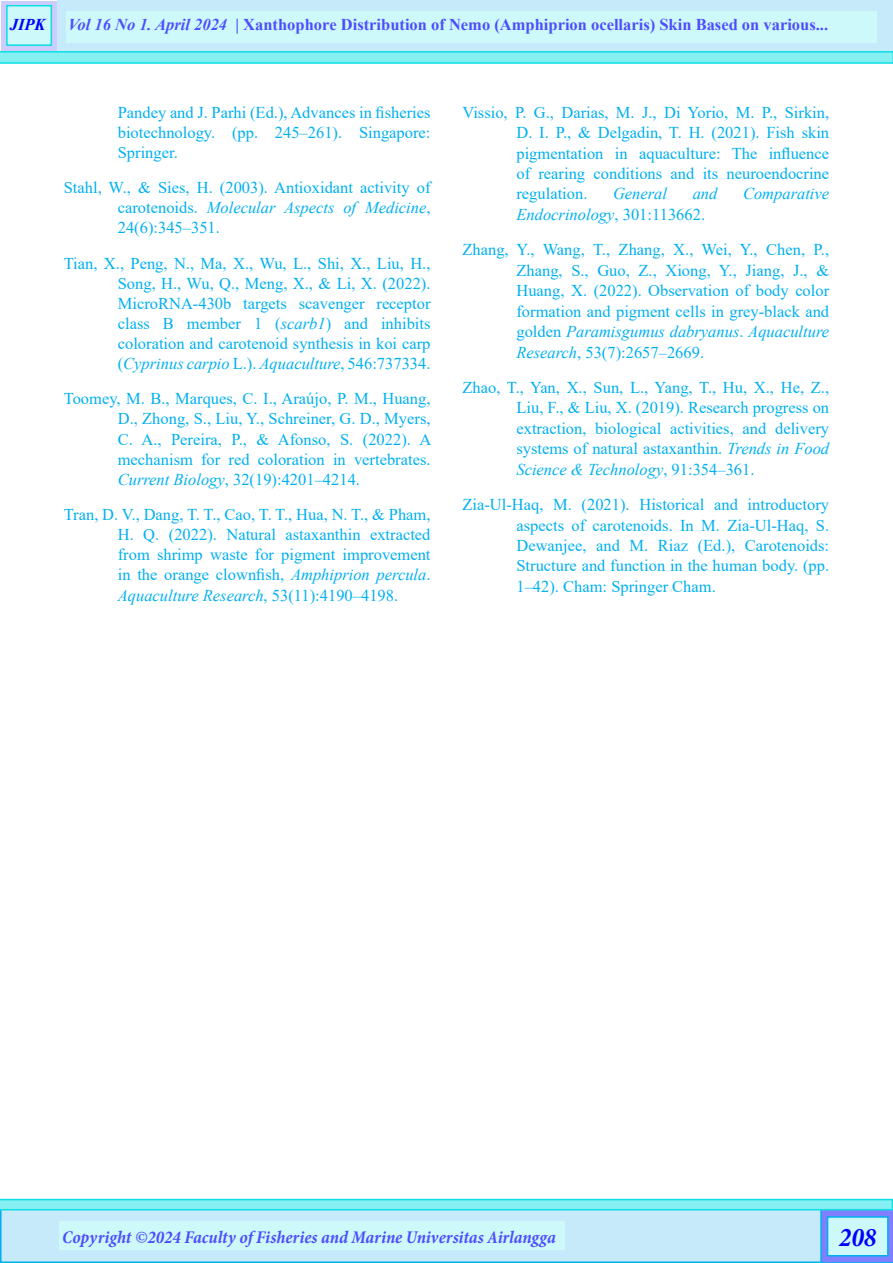
<style>
.page{position:relative;width:893px;height:1263px;background:#fff}
.page>*{position:absolute;margin:0;border:0;box-sizing:border-box;transform-origin:0 0}
.t1{font:italic 700 condensed 27px "Minion Pro";color:#00f}
.t2{font:italic 700 condensed 18px "Minion Pro";letter-spacing:-.005em;color:#4d4dff}
.t3{font:16.5px/20.1px "Times New Roman";color:#00b0f0;text-align:justify}
.t4{font:700 16.5px "Times New Roman";color:#4d4dff}
.t5{font:italic 16.5px "Times New Roman";color:#00b0f0}
.t6{font:italic 700 16.5px "Times New Roman";color:#00f}
.s1{font-style:italic}
.s2{font-style:normal}
</style>
<div class="page">
<svg style="left:0;top:0;width:893px;height:64px;background:#a4eaf5"></svg>
<svg style="left:0;top:1199px;width:893px;height:64px;background:#a6e5f6"></svg>
<div style="left:66px;top:11px;width:811px;height:31px;background:#cef9fa"></div>
<div style="left:60px;top:1222px;width:505px;height:28px;background:#cef9fa"></div>
<p class="t6" style="left:10px;top:13px;width:37px">JIPK</p>
<p class="t4" style="left:68px;top:13px;width:761px"><span class="s1">Vol 16 No 1. April 2024</span> | Xanthophore Distribution of Nemo (Amphiprion ocellaris) Skin Based on various...</p>
<p class="t3" style="left:118px;top:102px;width:314px">Pandey and J. Parhi (Ed.), Advances in fisheries biotechnology. (pp. 245–261). Singapore:<br>Springer.</p>
<p class="t3" style="left:118px;top:177px;width:314px;text-indent:-54px">Stahl, W., &amp; Sies, H. (2003). Antioxidant activity of carotenoids. <span class="s1">Molecular Aspects of Medicine</span>, 24(6):345–351.</p>
<p class="t3" style="left:118px;top:252px;width:314px;text-indent:-54px">Tian, X., Peng, N., Ma, X., Wu, L., Shi, X., Liu, H., Song, H., Wu, Q., Meng, X., &amp; Li, X. (2022).<br>MicroRNA-430b targets scavenger receptor class B member 1 (<span class="s1">scarb1</span>) and inhibits coloration and carotenoid synthesis in koi carp (<span class="s1">Cyprinus carpio</span> L.). <span class="s1">Aquaculture</span>, 546:737334.</p>
<p class="t3" style="left:118px;top:388px;width:315px;text-indent:-54px">Toomey, M. B., Marques, C. I., Araújo, P. M., Huang, D., Zhong, S., Liu, Y., Schreiner, G. D., Myers, C. A., Pereira, P., &amp; Afonso, S. (2022). A mechanism for red coloration in vertebrates.<br><span class="s1">Current Biology</span>, 32(19):4201–4214.</p>
<p class="t3" style="left:118px;top:504px;width:314px;text-indent:-54px">Tran, D. V., Dang, T. T., Cao, T. T., Hua, N. T., &amp; Pham, H. Q. (2022). Natural astaxanthin extracted from shrimp waste for pigment improvement in the orange clownfish, <span class="s1">Amphiprion percula</span>.<br><span class="s1">Aquaculture Research</span>, 53(11):4190–4198.</p>
<p class="t3" style="left:516px;top:101px;width:314px;text-indent:-54px">Vissio, P. G., Darias, M. J., Di Yorio, M. P., Sirkin, D. I. P., &amp; Delgadin, T. H. (2021). Fish skin pigmentation in aquaculture: The influence of rearing conditions and its neuroendocrine regulation.</p>
<p class="t5" style="left:613px;top:183px;width:56px">General</p>
<p class="t5" style="left:693px;top:183px;width:26px">and</p>
<p class="t5" style="left:743px;top:183px;width:88px">Comparative</p>
<p class="t5" style="left:516px;top:203px;width:190px">Endocrinology<span class="s2">, 301:113662.</span></p>
<p class="t3" style="left:516px;top:239px;width:314px;text-indent:-54px">Zhang, Y., Wang, T., Zhang, X., Wei, Y., Chen, P., Zhang, S., Guo, Z., Xiong, Y., Jiang, J., &amp; Huang, X. (2022). Observation of body color formation and pigment cells in grey-black and golden <span class="s1">Paramisgumus dabryanus</span>. <span class="s1">Aquaculture Research</span>, 53(7):2657–2669.</p>
<p class="t3" style="left:516px;top:377px;width:314px;text-indent:-54px">Zhao, T., Yan, X., Sun, L., Yang, T., Hu, X., He, Z., Liu, F., &amp; Liu, X. (2019). Research progress on extraction, biological activities, and delivery systems of natural astaxanthin. <span class="s1">Trends in Food Science &amp; Technology</span>, 91:354–361.</p>
<p class="t3" style="left:516px;top:494px;width:314px;text-indent:-54px">Zia-Ul-Haq, M. (2021). Historical and introductory aspects of carotenoids. In M. Zia-Ul-Haq, S.<br>Dewanjee, and M. Riaz (Ed.), Carotenoids:<br>Structure and function in the human body. (pp.<br>1–42). Cham: Springer Cham.</p>
<p class="t2" style="left:62px;top:1225px;width:495px">Copyright ©2024 Faculty of Fisheries and Marine Universitas Airlangga</p>
<p class="t1" style="left:839px;top:1219px;width:39px">208</p>
</div>
